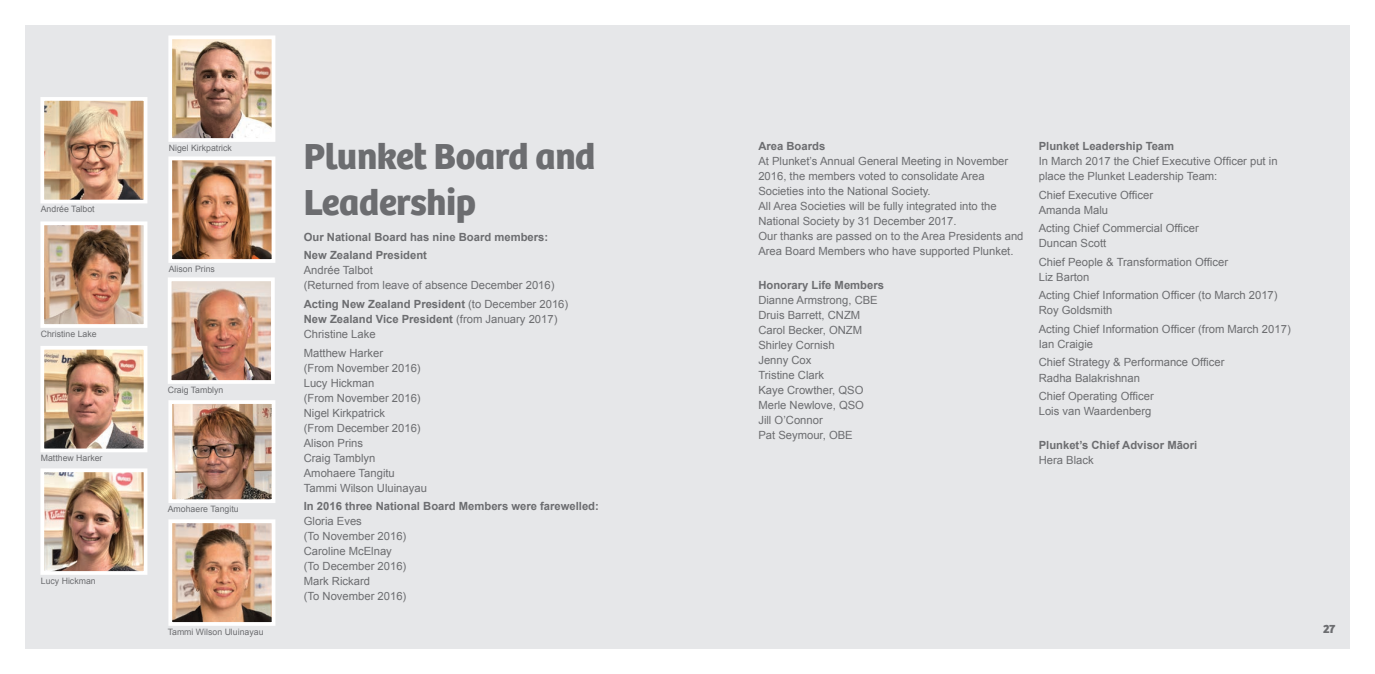
<style>
.page{position:relative;width:1375px;height:674px;background:#fff}
.page>*{position:absolute;margin:0;border:0;box-sizing:border-box;transform-origin:0 0}
.Headings{font:700 37.5px/46.2px "Bree";letter-spacing:-.01em;color:#6c6d70}
.body_copy{font:700 12.5px "Bree";color:#6c6d70}
.Board_text{font:11.25px/15px "Arial";color:#6c6d70}
.Board_Heading{font:700 11.25px "Arial";color:#6c6d70}
.Board_text-2{font:700 11.25px/15px "Arial";color:#6c6d70}
.t1{font:8.75px "Arial";color:#6c6d70}
.s1{font-weight:400}
</style>
<div class="page">
<div style="left:12px;top:12px;width:1350px;height:649px;background:#e6e7e9"></div>
<div style="left:0;top:0;width:1375px;height:673px;border:25px solid #fff"></div>
<img style="left:173px;top:405px;width:97px;height:92px">
<div style="left:168px;top:400px;width:107px;height:102px;border:4px solid #fff"></div>
<img style="left:173px;top:524px;width:97px;height:96px">
<div style="left:168px;top:519px;width:107px;height:106px;border:4px solid #fff"></div>
<img style="left:45px;top:473px;width:97px;height:96px">
<div style="left:40px;top:468px;width:107px;height:106px;border:4px solid #fff"></div>
<img style="left:173px;top:282px;width:97px;height:96px">
<div style="left:168px;top:277px;width:107px;height:106px;border:4px solid #fff"></div>
<img style="left:45px;top:226px;width:97px;height:97px">
<div style="left:40px;top:221px;width:107px;height:107px;border:4px solid #fff"></div>
<img style="left:173px;top:161px;width:97px;height:97px">
<div style="left:168px;top:156px;width:107px;height:107px;border:4px solid #fff"></div>
<img style="left:45px;top:102px;width:97px;height:96px">
<div style="left:40px;top:97px;width:107px;height:106px;border:4px solid #fff"></div>
<img style="left:173px;top:40px;width:97px;height:97px">
<div style="left:168px;top:35px;width:107px;height:107px;border:4px solid #fff"></div>
<img style="left:45px;top:350px;width:97px;height:97px">
<div style="left:40px;top:345px;width:107px;height:107px;border:4px solid #fff"></div>
<p class="t1" style="left:41px;top:203px;width:55px">Andrée Talbot</p>
<p class="t1" style="left:41px;top:327px;width:57px">Christine Lake</p>
<p class="t1" style="left:41px;top:452px;width:63px">Matthew Harker</p>
<p class="t1" style="left:41px;top:574px;width:56px">Lucy Hickman</p>
<p class="t1" style="left:169px;top:142px;width:65px">Nigel Kirkpatrick</p>
<p class="t1" style="left:169px;top:263px;width:48px">Alison Prins</p>
<p class="t1" style="left:168px;top:384px;width:57px">Craig Tamblyn</p>
<p class="t1" style="left:168px;top:503px;width:72px">Amohaere Tangitu</p>
<p class="t1" style="left:168px;top:625px;width:97px">Tammi Wilson Uluinayau</p>
<p class="Headings" style="left:304px;top:133px;width:293px">Plunket Board and<br>Leadership</p>
<p class="Board_Heading" style="left:304px;top:229px;width:246px">Our National Board has nine Board members:</p>
<p class="Board_Heading" style="left:304px;top:248px;width:125px">New Zealand President</p>
<p class="Board_text" style="left:304px;top:263px;width:71px">Andrée Talbot</p>
<p class="Board_text" style="left:304px;top:278px;width:252px">(Returned from leave of absence December 2016)</p>
<p class="Board_text-2" style="left:304px;top:297px;width:266px">Acting New Zealand President <span class="s1">(to December 2016)<br></span>New Zealand Vice President <span class="s1">(from January 2017)</span></p>
<p class="Board_text" style="left:304px;top:326px;width:73px">Christine Lake</p>
<p class="Board_text" style="left:304px;top:345px;width:81px">Matthew Harker</p>
<p class="Board_text" style="left:304px;top:360px;width:118px">(From November 2016)</p>
<p class="Board_text" style="left:304px;top:375px;width:72px">Lucy Hickman</p>
<p class="Board_text" style="left:304px;top:390px;width:118px">(From November 2016)</p>
<p class="Board_text" style="left:304px;top:405px;width:83px">Nigel Kirkpatrick</p>
<p class="Board_text" style="left:304px;top:420px;width:118px">(From December 2016)</p>
<p class="Board_text" style="left:304px;top:435px;width:61px">Alison Prins</p>
<p class="Board_text" style="left:304px;top:450px;width:73px">Craig Tamblyn</p>
<p class="Board_text" style="left:304px;top:465px;width:93px">Amohaere Tangitu</p>
<p class="Board_text" style="left:304px;top:480px;width:125px">Tammi Wilson Uluinayau</p>
<p class="Board_Heading" style="left:304px;top:498px;width:297px">In 2016 three National Board Members were farewelled:</p>
<p class="Board_text" style="left:304px;top:513px;width:60px">Gloria Eves</p>
<p class="Board_text" style="left:304px;top:528px;width:104px">(To November 2016)</p>
<p class="Board_text" style="left:304px;top:543px;width:90px">Caroline McElnay</p>
<p class="Board_text" style="left:304px;top:558px;width:104px">(To December 2016)</p>
<p class="Board_text" style="left:304px;top:573px;width:68px">Mark Rickard</p>
<p class="Board_text" style="left:304px;top:588px;width:104px">(To November 2016)</p>
<p class="Board_Heading" style="left:758px;top:139px;width:68px">Area Boards</p>
<p class="Board_text" style="left:758px;top:154px;width:251px">At Plunket’s Annual General Meeting in November<br>2016, the members voted to consolidate Area<br>Societies into the National Society.</p>
<p class="Board_text" style="left:758px;top:199px;width:240px">All Area Societies will be fully integrated into the<br>National Society by 31 December 2017.</p>
<p class="Board_text" style="left:758px;top:229px;width:267px">Our thanks are passed on to the Area Presidents and<br>Area Board Members who have supported Plunket.</p>
<p class="Board_Heading" style="left:758px;top:277px;width:127px">Honorary Life Members</p>
<p class="Board_text" style="left:758px;top:292px;width:121px">Dianne Armstrong, CBE</p>
<p class="Board_text" style="left:758px;top:307px;width:103px">Druis Barrett, CNZM</p>
<p class="Board_text" style="left:758px;top:322px;width:105px">Carol Becker, ONZM</p>
<p class="Board_text" style="left:758px;top:337px;width:78px">Shirley Cornish</p>
<p class="Board_text" style="left:758px;top:352px;width:55px">Jenny Cox</p>
<p class="Board_text" style="left:758px;top:367px;width:67px">Tristine Clark</p>
<p class="Board_text" style="left:758px;top:382px;width:107px">Kaye Crowther, QSO</p>
<p class="Board_text" style="left:758px;top:397px;width:107px">Merle Newlove, QSO</p>
<p class="Board_text" style="left:758px;top:412px;width:66px">Jill O’Connor</p>
<p class="Board_text" style="left:758px;top:427px;width:96px">Pat Seymour, OBE</p>
<p class="Board_Heading" style="left:1039px;top:138px;width:137px">Plunket Leadership Team</p>
<p class="Board_text" style="left:1039px;top:154px;width:240px">In March 2017 the Chief Executive Officer put in place the Plunket Leadership Team:</p>
<p class="Board_text" style="left:1039px;top:187px;width:116px">Chief Executive Officer</p>
<p class="Board_text" style="left:1039px;top:202px;width:71px">Amanda Malu</p>
<p class="Board_text" style="left:1039px;top:221px;width:162px">Acting Chief Commercial Officer</p>
<p class="Board_text" style="left:1039px;top:236px;width:69px">Duncan Scott</p>
<p class="Board_text" style="left:1039px;top:254px;width:191px">Chief People &amp; Transformation Officer</p>
<p class="Board_text" style="left:1039px;top:269px;width:52px">Liz Barton</p>
<p class="Board_text" style="left:1039px;top:288px;width:240px">Acting Chief Information Officer (to March 2017)</p>
<p class="Board_text" style="left:1039px;top:303px;width:75px">Roy Goldsmith</p>
<p class="Board_text" style="left:1039px;top:321px;width:253px">Acting Chief Information Officer (from March 2017)</p>
<p class="Board_text" style="left:1039px;top:336px;width:56px">Ian Craigie</p>
<p class="Board_text" style="left:1039px;top:355px;width:187px">Chief Strategy &amp; Performance Officer</p>
<p class="Board_text" style="left:1039px;top:370px;width:103px">Radha Balakrishnan</p>
<p class="Board_text" style="left:1039px;top:388px;width:117px">Chief Operating Officer</p>
<p class="Board_text" style="left:1039px;top:403px;width:114px">Lois van Waardenberg</p>
<p class="Board_text-2" style="left:1039px;top:437px;width:160px">Plunket’s Chief Advisor Māori<br><span class="s1">Hera Black</span></p>
<p class="body_copy" style="left:1323px;top:621px;width:14px">27</p>
</div>
